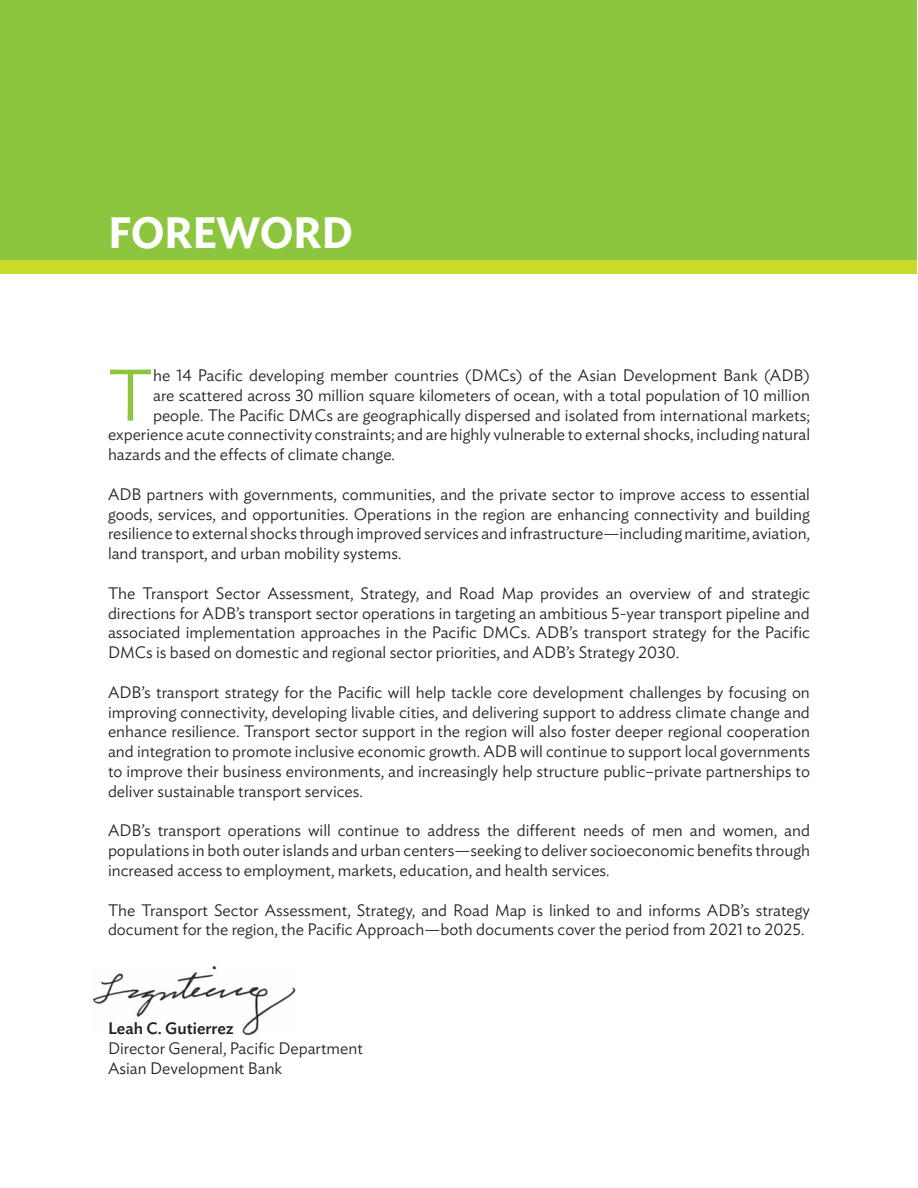
<style>
.page{position:relative;width:918px;height:1188px;background:#fff}
.page>*{position:absolute;margin:0;border:0;box-sizing:border-box;transform-origin:0 0}
.t1{font:300 72.3px "Ideal Sans";color:#8bc63e}
.t2{font:600 43.5px "Ideal Sans";letter-spacing:-.01em;color:#fff}
.t3{font:300 16.5px/19.8px "Ideal Sans";color:#231f20;text-align:justify}
.t4{font:500 16.5px "Ideal Sans";color:#231f20}
</style>
<div class="page">
<img style="left:92px;top:965px;width:204px;height:71px">
<div style="left:0;top:0;width:917px;height:274px;background:#8bc63e"></div>
<div style="left:0;top:260px;width:917px;height:14px;background:#c9da2b"></div>
<h2 class="t2" style="left:108px;top:198px;width:247px">FOREWORD</h2>
<h1 class="t1" style="left:108px;top:340px;width:47px">T</h1>
<p class="t3" style="left:153px;top:364px;width:658px">he 14 Pacific developing member countries (DMCs) of the Asian Development Bank (ADB)</p>
<p class="t3" style="left:153px;top:384px;width:658px">are scattered across 30 million square kilometers of ocean, with a total population of 10 million</p>
<p class="t3" style="left:153px;top:404px;width:658px">people. The Pacific DMCs are geographically dispersed and isolated from international markets;</p>
<p class="t3" style="left:108px;top:423px;width:704px">experience acute connectivity constraints; and are highly vulnerable to external shocks, including natural</p>
<p class="t3" style="left:108px;top:443px;width:289px">hazards and the effects of climate change.</p>
<p class="t3" style="left:108px;top:483px;width:704px">ADB partners with governments, communities, and the private sector to improve access to essential goods, services, and opportunities. Operations in the region are enhancing connectivity and building resilience to external shocks through improved services and infrastructure—including maritime, aviation, land transport, and urban mobility systems.</p>
<p class="t3" style="left:108px;top:582px;width:704px">The Transport Sector Assessment, Strategy, and Road Map provides an overview of and strategic directions for ADB’s transport sector operations in targeting an ambitious 5-year transport pipeline and associated implementation approaches in the Pacific DMCs. ADB’s transport strategy for the Pacific DMCs is based on domestic and regional sector priorities, and ADB’s Strategy 2030.</p>
<p class="t3" style="left:108px;top:681px;width:704px">ADB’s transport strategy for the Pacific will help tackle core development challenges by focusing on improving connectivity, developing livable cities, and delivering support to address climate change and enhance resilience. Transport sector support in the region will also foster deeper regional cooperation and integration to promote inclusive economic growth. ADB will continue to support local governments to improve their business environments, and increasingly help structure public–private partnerships to deliver sustainable transport services.</p>
<p class="t3" style="left:108px;top:819px;width:704px">ADB’s transport operations will continue to address the different needs of men and women, and populations in both outer islands and urban centers—seeking to deliver socioeconomic benefits through increased access to employment, markets, education, and health services.</p>
<p class="t3" style="left:108px;top:899px;width:704px">The Transport Sector Assessment, Strategy, and Road Map is linked to and informs ADB’s strategy document for the region, the Pacific Approach—both documents cover the period from 2021 to 2025.</p>
<p class="t4" style="left:108px;top:1016px;width:127px">Leah C. Gutierrez</p>
<p class="t3" style="left:108px;top:1037px;width:256px">Director General, Pacific Department<br>Asian Development Bank</p>
</div>
